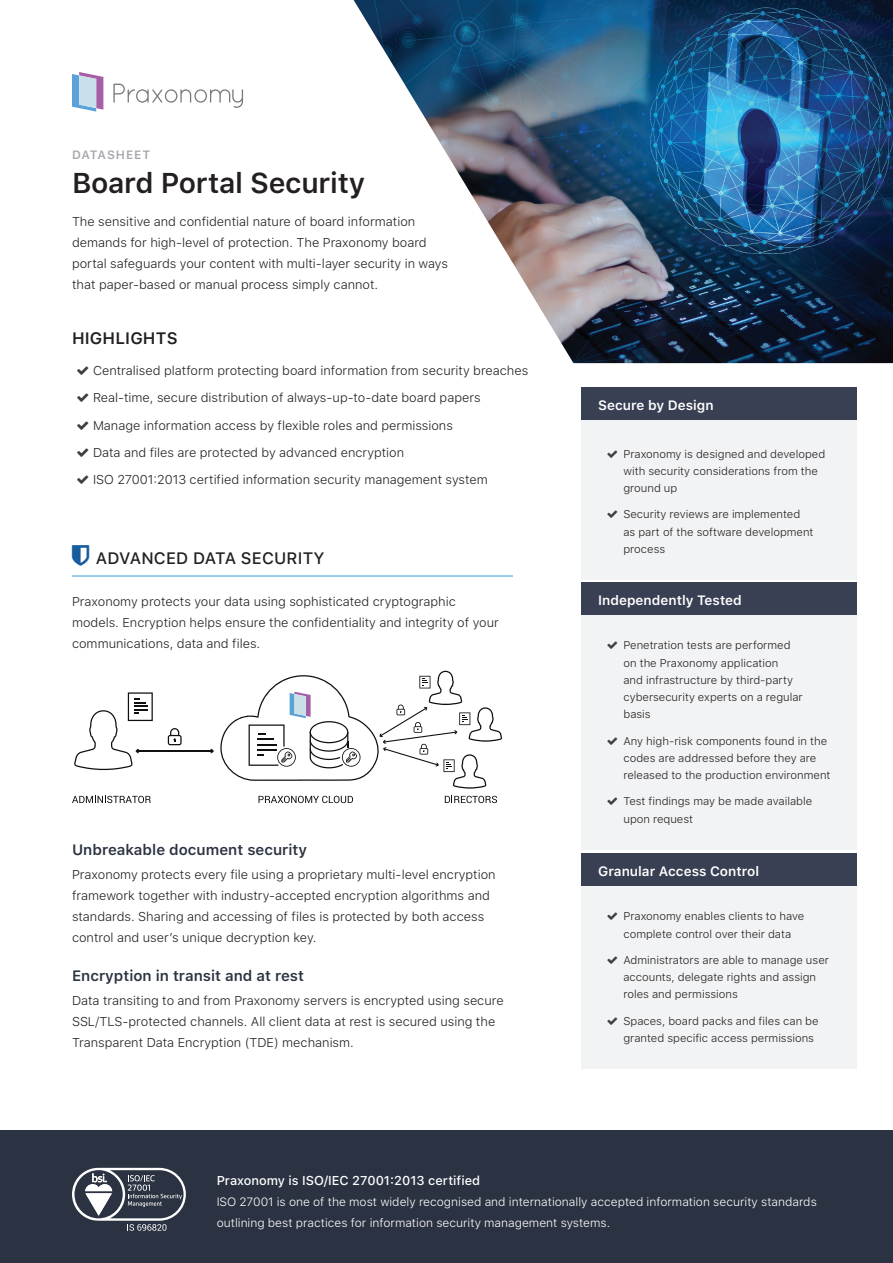
<style>
.page{position:relative;width:893px;height:1263px;background:#fff}
.page>*{position:absolute;margin:0;border:0;box-sizing:border-box;transform-origin:0 0}
.t1{font:600 28.5px "SF Pro Text";letter-spacing:-.01em;color:#231f20}
.t2{font:500 16.5px "SF Pro Text";letter-spacing:.01em;color:#231f20}
.t3{font:600 16.5px "SF Pro Text";letter-spacing:.01em;color:#231f20}
.t4{font:600 15px "SF Pro Text";color:#2b3241}
.t5{font:600 13.5px "SF Pro Text";color:#fff}
.t6{font:300 12.75px/21px "SF Pro Text";color:#231f20}
.t7{font:500 12.75px "SF Pro Text";color:#fff}
.t8{font:300 12px/21px "SF Pro Text";color:#fff}
.t9{font:600 12px "SF Pro Text";letter-spacing:.075em;color:#a8a6ae}
.t10{font:300 11.25px/17.2px "SF Pro Text";color:#231f20}
</style>
<div class="page">
<div style="left:0;top:1130px;width:893px;height:133px;background:#2b3241"></div>
<div style="left:582px;top:387px;width:275px;height:32px;background:#3a4054"></div>
<div style="left:581px;top:612px;width:276px;height:237px;background:#f2f3f4"></div>
<div style="left:582px;top:582px;width:275px;height:32px;background:#3a4054"></div>
<div style="left:581px;top:883px;width:276px;height:186px;background:#f2f3f4"></div>
<div style="left:582px;top:853px;width:275px;height:32px;background:#3a4054"></div>
<img style="left:354px;top:0;width:539px;height:363px">
<hr style="left:72px;top:576px;width:441px;height:1px;background:#329dd7">
<svg style="left:72px;top:796px;width:79px;height:7px"></svg>
<svg style="left:258px;top:796px;width:95px;height:7px"></svg>
<svg style="left:445px;top:796px;width:52px;height:7px"></svg>
<svg style="left:168px;top:728px;width:14px;height:17px"></svg>
<hr style="left:137px;top:750px;width:76px;height:2px;background:#0f110f">
<svg style="left:74px;top:692px;width:79px;height:78px"></svg>
<svg style="left:220px;top:671px;width:282px;height:118px"></svg>
<svg style="left:72px;top:72px;width:31px;height:40px"></svg>
<svg style="left:113px;top:84px;width:130px;height:24px"></svg>
<svg style="left:72px;top:1168px;width:114px;height:63px"></svg>
<div style="left:581px;top:420px;width:276px;height:160px;background:#f2f3f4"></div>
<svg style="left:608px;top:642px;width:9px;height:7px"></svg>
<svg style="left:608px;top:737px;width:9px;height:7px"></svg>
<svg style="left:608px;top:798px;width:9px;height:7px"></svg>
<svg style="left:608px;top:913px;width:9px;height:7px"></svg>
<svg style="left:608px;top:956px;width:9px;height:8px"></svg>
<svg style="left:608px;top:1017px;width:9px;height:7px"></svg>
<p class="t9" style="left:72px;top:148px;width:80px">DATASHEET</p>
<h1 class="t1" style="left:72px;top:166px;width:295px">Board Portal Security</h1>
<p class="t6" style="left:72px;top:211px;width:377px">The sensitive and confidential nature of board information demands for high-level of protection. The Praxonomy board portal safeguards your content with multi-layer security in ways that paper-based or manual process simply cannot.</p>
<p class="t3" style="left:72px;top:329px;width:107px">HIGHLIGHTS</p>
<p class="t6" style="left:93px;top:358px;width:437px;line-height:27px">Centralised platform protecting board information from security breaches Real-time, secure distribution of always-up-to-date board papers Manage information access by flexible roles and permissions<br>Data and files are protected by advanced encryption<br>ISO 27001:2013 certified information security management system</p>
<p class="t2" style="left:96px;top:548px;width:230px">ADVANCED DATA SECURITY</p>
<p class="t6" style="left:72px;top:591px;width:428px">Praxonomy protects your data using sophisticated cryptographic models. Encryption helps ensure the confidentiality and integrity of your communications, data and files.</p>
<p class="t4" style="left:72px;top:841px;width:237px">Unbreakable document security</p>
<p class="t6" style="left:72px;top:864px;width:425px">Praxonomy protects every file using a proprietary multi-level encryption framework together with industry-accepted encryption algorithms and standards. Sharing and accessing of files is protected by both access control and user’s unique decryption key.</p>
<p class="t4" style="left:72px;top:967px;width:234px">Encryption in transit and at rest</p>
<p class="t6" style="left:72px;top:990px;width:433px">Data transiting to and from Praxonomy servers is encrypted using secure<br>SSL/TLS-protected channels. All client data at rest is secured using the<br>Transparent Data Encryption (TDE) mechanism.</p>
<p class="t5" style="left:598px;top:397px;width:117px">Secure by Design</p>
<p class="t10" style="left:623px;top:445px;width:203px">Praxonomy is designed and developed with security considerations from the ground up</p>
<p class="t10" style="left:623px;top:506px;width:192px">Security reviews are implemented as part of the software development process</p>
<p class="t5" style="left:598px;top:592px;width:145px">Independently Tested</p>
<p class="t10" style="left:623px;top:637px;width:181px">Penetration tests are performed on the Praxonomy application<br>and infrastructure by third-party cybersecurity experts on a regular basis</p>
<p class="t10" style="left:623px;top:732px;width:209px">Any high-risk components found in the codes are addressed before they are released to the production environment</p>
<p class="t10" style="left:623px;top:793px;width:190px">Test findings may be made available upon request</p>
<p class="t5" style="left:598px;top:863px;width:162px">Granular Access Control</p>
<p class="t10" style="left:623px;top:908px;width:182px">Praxonomy enables clients to have complete control over their data</p>
<p class="t10" style="left:623px;top:951px;width:207px">Administrators are able to manage user accounts, delegate rights and assign roles and permissions</p>
<p class="t10" style="left:623px;top:1012px;width:197px">Spaces, board packs and files can be granted specific access permissions</p>
<p class="t7" style="left:217px;top:1173px;width:265px">Praxonomy is ISO/IEC 27001:2013 certified</p>
<p class="t8" style="left:217px;top:1192px;width:602px">ISO 27001 is one of the most widely recognised and internationally accepted information security standards outlining best practices for information security management systems.</p>
</div>
